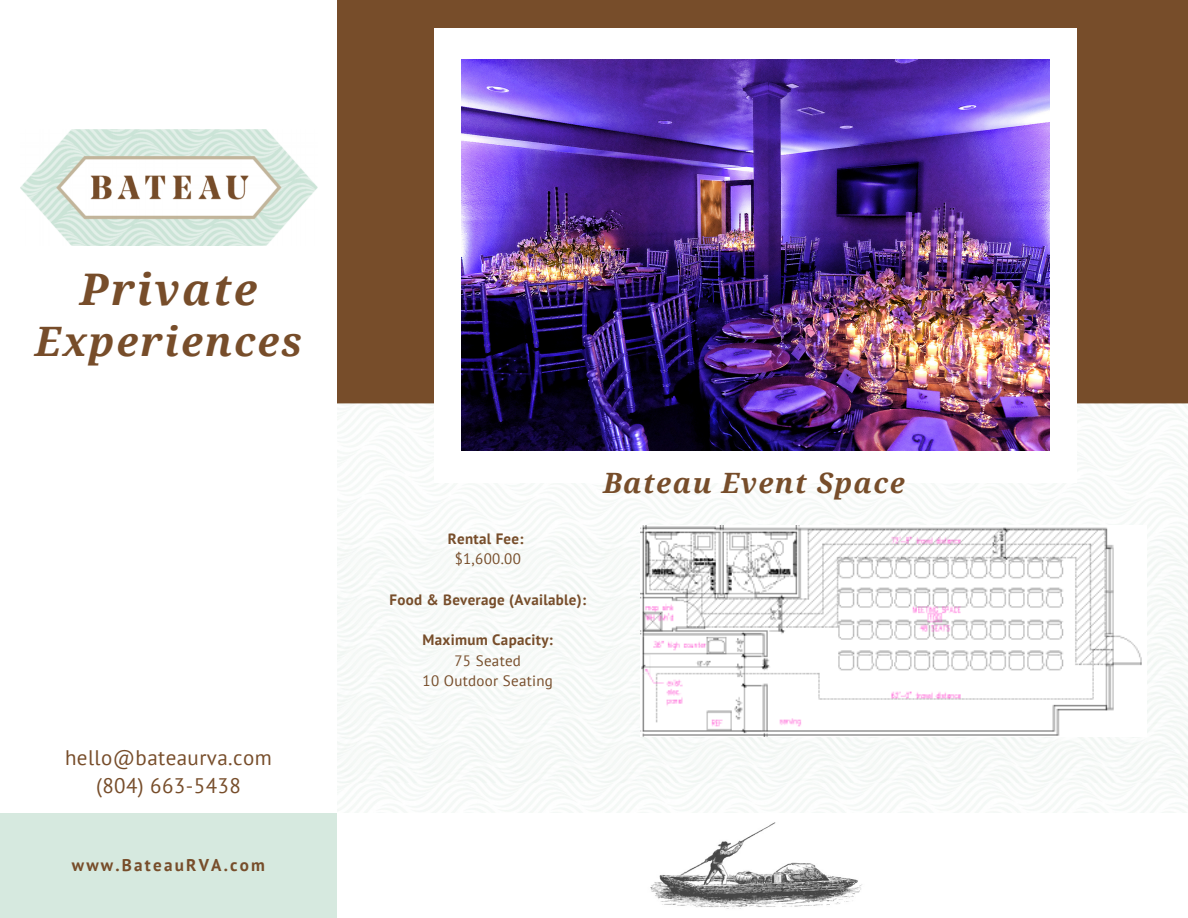
<style>
.page{position:relative;width:1188px;height:918px;background:#774d2a}
.page>*{position:absolute;margin:0;border:0;box-sizing:border-box;transform-origin:0 0}
.t1{font:italic 700 43.65px "Droid Serif";letter-spacing:.05em;color:#774d2a}
.t2{font:italic 700 40.65px "Droid Serif";letter-spacing:.05em;color:#774d2a}
.t3{font:italic 700 28.05px "Droid Serif";letter-spacing:.05em;color:#774d2a}
.t4{font:21px "PT Sans";letter-spacing:.02em;color:#774d2a}
.t5{font:700 17.1px "PT Sans";letter-spacing:.13em;color:#774d2a}
.t6{font:700 15px "PT Sans";letter-spacing:.02em;color:#774d2a}
.t7{font:15px "PT Sans";letter-spacing:.02em;color:#774d2a}
</style>
<div class="page">
<div style="left:336px;top:783px;width:852px;height:30px;background:#fafcfb"></div>
<div style="left:336px;top:404px;width:852px;height:379px;background:#f9fbf9"></div>
<div style="left:0;top:0;width:336px;height:918px;background:#fff"></div>
<img style="left:20px;top:129px;width:297px;height:116px">
<div style="left:434px;top:28px;width:643px;height:454px;background:#fff"></div>
<img style="left:461px;top:59px;width:589px;height:392px">
<div style="left:0;top:813px;width:1188px;height:105px;background:#fff"></div>
<img style="left:650px;top:822px;width:212px;height:87px">
<div style="left:0;top:813px;width:336px;height:105px;background:#d6e9df"></div>
<img style="left:640px;top:525px;width:506px;height:212px">
<p class="t1" style="left:80px;top:265px;width:179px">Private</p>
<p class="t2" style="left:35px;top:318px;width:269px">Experiences</p>
<p class="t4" style="left:65px;top:744px;width:208px">hello@bateaurva.com</p>
<p class="t4" style="left:96px;top:772px;width:146px">(804) 663-5438</p>
<p class="t5" style="left:72px;top:854px;width:195px">www.BateauRVA.com</p>
<p class="t6" style="left:448px;top:529px;width:77px">Rental Fee:</p>
<p class="t7" style="left:455px;top:549px;width:68px">$1,600.00</p>
<p class="t6" style="left:390px;top:590px;width:198px">Food &amp; Beverage (Available):</p>
<p class="t6" style="left:423px;top:630px;width:132px">Maximum Capacity:</p>
<p class="t7" style="left:455px;top:650px;width:68px">75 Seated</p>
<p class="t7" style="left:423px;top:671px;width:132px">10 Outdoor Seating</p>
<p class="t3" style="left:603px;top:466px;width:303px">Bateau Event Space</p>
</div>
